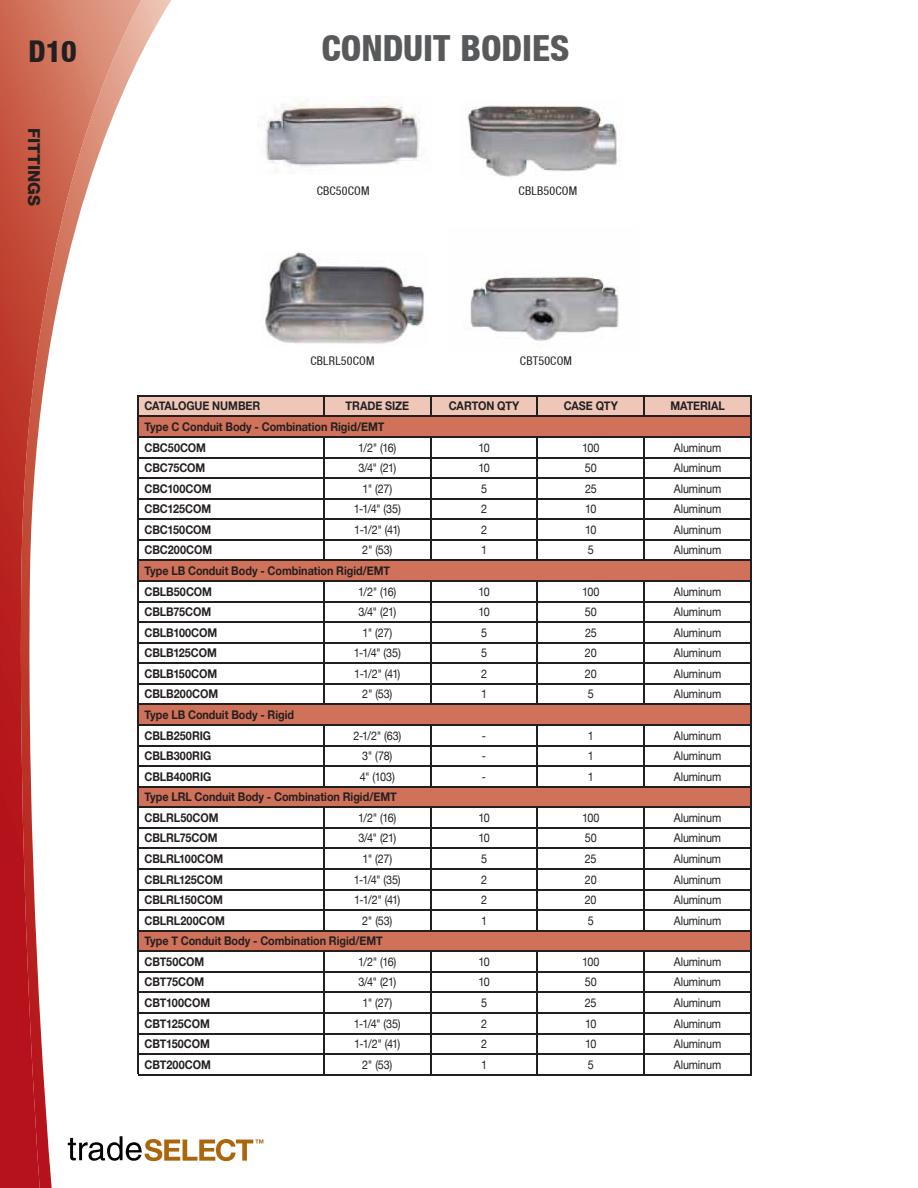
<style>
.page{position:relative;width:918px;height:1188px;background:#fff}
.page>*{position:absolute;margin:0;border:0;box-sizing:border-box;transform-origin:0 0}
.t1{font:800 condensed 36px "Helvetica Neue";letter-spacing:-.005em;color:#58595b}
.t2{font:800 condensed 30px "Helvetica Neue";color:#231f20}
.t3{font:800 16.5px "Helvetica Neue";color:#231f20}
.t4{font:12px "Helvetica Neue";letter-spacing:-.01em;color:#231f20;scale:.9 1}
.t5{font:700 12px/20.5px "Helvetica Neue";letter-spacing:-.005em;color:#231f20;scale:.9 1}
.t6{font:condensed 12px "Helvetica Neue";letter-spacing:.015em;color:#231f20}
</style>
<div class="page">
<img style="left:141px;top:0;width:30px;height:1162px">
<img style="left:0;top:0;width:141px;height:1188px">
<svg style="left:68px;top:1136px;width:195px;height:25px"></svg>
<hr style="left:138px;top:395px;width:186px;height:2px;background:#231f20">
<hr style="left:324px;top:395px;width:107px;height:2px;background:#231f20">
<hr style="left:431px;top:395px;width:106px;height:2px;background:#231f20">
<hr style="left:537px;top:395px;width:107px;height:2px;background:#231f20">
<hr style="left:644px;top:395px;width:108px;height:2px;background:#231f20">
<svg style="left:138px;top:397px;width:614px;height:677px"></svg>
<hr style="left:138px;top:1074px;width:614px;height:1px;background:#231f20">
<img style="left:265px;top:102px;width:156px;height:65px">
<img style="left:265px;top:252px;width:160px;height:92px">
<img style="left:467px;top:105px;width:154px;height:72px">
<img style="left:470px;top:276px;width:149px;height:71px">
<h2 class="t2" style="left:28px;top:33px;width:50px">D10</h2>
<h1 class="t1" style="left:321px;top:26px;width:250px">CONDUIT BODIES</h1>
<h3 class="t3" style="left:44px;top:128px;width:79px;rotate:90deg">FITTINGS</h3>
<p class="t6" style="left:317px;top:184px;width:54px">CBC50COM</p>
<p class="t6" style="left:519px;top:184px;width:60px">CBLB50COM</p>
<p class="t6" style="left:310px;top:354px;width:66px">CBLRL50COM</p>
<p class="t6" style="left:520px;top:354px;width:54px">CBT50COM</p>
<p class="t5" style="left:144px;top:396px;width:130px">CATALOGUE NUMBER</p>
<p class="t5" style="left:346px;top:396px;width:72px">TRADE SIZE</p>
<p class="t5" style="left:449px;top:396px;width:80px">CARTON QTY</p>
<p class="t5" style="left:564px;top:396px;width:62px">CASE QTY</p>
<p class="t5" style="left:670px;top:396px;width:62px">MATERIAL</p>
<p class="t5" style="left:144px;top:416px;width:268px">Type C Conduit Body - Combination Rigid/EMT<br>CBC50COM</p>
<p class="t4" style="left:358px;top:440px;width:44px">1/2" (16)</p>
<p class="t4" style="left:478px;top:440px;width:14px">10</p>
<p class="t4" style="left:582px;top:440px;width:21px">100</p>
<p class="t4" style="left:674px;top:440px;width:54px">Aluminum</p>
<p class="t5" style="left:144px;top:457px;width:69px">CBC75COM</p>
<p class="t4" style="left:358px;top:461px;width:44px">3/4" (21)</p>
<p class="t4" style="left:478px;top:461px;width:14px">10</p>
<p class="t4" style="left:585px;top:461px;width:15px">50</p>
<p class="t4" style="left:674px;top:461px;width:54px">Aluminum</p>
<p class="t5" style="left:144px;top:478px;width:76px">CBC100COM</p>
<p class="t4" style="left:363px;top:481px;width:34px">1" (27)</p>
<p class="t4" style="left:481px;top:481px;width:8px">5</p>
<p class="t4" style="left:585px;top:481px;width:14px">25</p>
<p class="t4" style="left:674px;top:481px;width:54px">Aluminum</p>
<p class="t5" style="left:144px;top:498px;width:76px">CBC125COM</p>
<p class="t4" style="left:354px;top:502px;width:54px">1-1/4" (35)</p>
<p class="t4" style="left:481px;top:502px;width:8px">2</p>
<p class="t4" style="left:585px;top:502px;width:14px">10</p>
<p class="t4" style="left:674px;top:502px;width:54px">Aluminum</p>
<p class="t5" style="left:144px;top:519px;width:76px">CBC150COM</p>
<p class="t4" style="left:354px;top:522px;width:53px">1-1/2" (41)</p>
<p class="t4" style="left:481px;top:522px;width:8px">2</p>
<p class="t4" style="left:585px;top:522px;width:14px">10</p>
<p class="t4" style="left:674px;top:522px;width:54px">Aluminum</p>
<p class="t5" style="left:144px;top:540px;width:77px">CBC200COM</p>
<p class="t4" style="left:362px;top:543px;width:35px">2" (53)</p>
<p class="t4" style="left:481px;top:543px;width:8px">1</p>
<p class="t4" style="left:588px;top:543px;width:8px">5</p>
<p class="t4" style="left:674px;top:543px;width:54px">Aluminum</p>
<p class="t5" style="left:144px;top:560px;width:275px">Type LB Conduit Body - Combination Rigid/EMT<br>CBLB50COM</p>
<p class="t4" style="left:358px;top:584px;width:44px">1/2" (16)</p>
<p class="t4" style="left:478px;top:584px;width:14px">10</p>
<p class="t4" style="left:582px;top:584px;width:21px">100</p>
<p class="t4" style="left:674px;top:584px;width:54px">Aluminum</p>
<p class="t5" style="left:144px;top:601px;width:76px">CBLB75COM</p>
<p class="t4" style="left:358px;top:605px;width:44px">3/4" (21)</p>
<p class="t4" style="left:478px;top:605px;width:14px">10</p>
<p class="t4" style="left:585px;top:605px;width:15px">50</p>
<p class="t4" style="left:674px;top:605px;width:54px">Aluminum</p>
<p class="t5" style="left:144px;top:622px;width:82px">CBLB100COM</p>
<p class="t4" style="left:363px;top:625px;width:34px">1" (27)</p>
<p class="t4" style="left:481px;top:625px;width:8px">5</p>
<p class="t4" style="left:585px;top:625px;width:14px">25</p>
<p class="t4" style="left:674px;top:625px;width:54px">Aluminum</p>
<p class="t5" style="left:144px;top:642px;width:82px">CBLB125COM</p>
<p class="t4" style="left:354px;top:646px;width:54px">1-1/4" (35)</p>
<p class="t4" style="left:481px;top:646px;width:8px">5</p>
<p class="t4" style="left:585px;top:646px;width:15px">20</p>
<p class="t4" style="left:674px;top:646px;width:54px">Aluminum</p>
<p class="t5" style="left:144px;top:663px;width:82px">CBLB150COM</p>
<p class="t4" style="left:354px;top:666px;width:53px">1-1/2" (41)</p>
<p class="t4" style="left:481px;top:666px;width:8px">2</p>
<p class="t4" style="left:585px;top:666px;width:15px">20</p>
<p class="t4" style="left:674px;top:666px;width:54px">Aluminum</p>
<p class="t5" style="left:144px;top:684px;width:83px">CBLB200COM</p>
<p class="t4" style="left:362px;top:687px;width:35px">2" (53)</p>
<p class="t4" style="left:481px;top:687px;width:8px">1</p>
<p class="t4" style="left:588px;top:687px;width:8px">5</p>
<p class="t4" style="left:674px;top:687px;width:54px">Aluminum</p>
<p class="t5" style="left:144px;top:704px;width:168px">Type LB Conduit Body - Rigid<br>CBLB250RIG</p>
<p class="t4" style="left:353px;top:728px;width:55px">2-1/2" (63)</p>
<p class="t4" style="left:482px;top:728px;width:6px">-</p>
<p class="t4" style="left:588px;top:728px;width:8px">1</p>
<p class="t4" style="left:674px;top:728px;width:54px">Aluminum</p>
<p class="t5" style="left:144px;top:745px;width:76px">CBLB300RIG</p>
<p class="t4" style="left:362px;top:749px;width:35px">3" (78)</p>
<p class="t4" style="left:482px;top:749px;width:6px">-</p>
<p class="t4" style="left:588px;top:749px;width:8px">1</p>
<p class="t4" style="left:674px;top:749px;width:54px">Aluminum</p>
<p class="t5" style="left:144px;top:766px;width:76px">CBLB400RIG</p>
<p class="t4" style="left:360px;top:769px;width:40px">4" (103)</p>
<p class="t4" style="left:482px;top:769px;width:6px">-</p>
<p class="t4" style="left:588px;top:769px;width:8px">1</p>
<p class="t4" style="left:674px;top:769px;width:54px">Aluminum</p>
<p class="t5" style="left:144px;top:786px;width:282px">Type LRL Conduit Body - Combination Rigid/EMT<br>CBLRL50COM</p>
<p class="t4" style="left:358px;top:810px;width:44px">1/2" (16)</p>
<p class="t4" style="left:478px;top:810px;width:14px">10</p>
<p class="t4" style="left:582px;top:810px;width:21px">100</p>
<p class="t4" style="left:674px;top:810px;width:54px">Aluminum</p>
<p class="t5" style="left:144px;top:828px;width:83px">CBLRL75COM</p>
<p class="t4" style="left:358px;top:831px;width:44px">3/4" (21)</p>
<p class="t4" style="left:478px;top:831px;width:14px">10</p>
<p class="t4" style="left:585px;top:831px;width:15px">50</p>
<p class="t4" style="left:674px;top:831px;width:54px">Aluminum</p>
<p class="t5" style="left:144px;top:848px;width:89px">CBLRL100COM</p>
<p class="t4" style="left:363px;top:852px;width:34px">1" (27)</p>
<p class="t4" style="left:481px;top:852px;width:8px">5</p>
<p class="t4" style="left:585px;top:852px;width:14px">25</p>
<p class="t4" style="left:674px;top:852px;width:54px">Aluminum</p>
<p class="t5" style="left:144px;top:869px;width:89px">CBLRL125COM</p>
<p class="t4" style="left:354px;top:872px;width:54px">1-1/4" (35)</p>
<p class="t4" style="left:481px;top:872px;width:8px">2</p>
<p class="t4" style="left:585px;top:872px;width:15px">20</p>
<p class="t4" style="left:674px;top:872px;width:54px">Aluminum</p>
<p class="t5" style="left:144px;top:889px;width:89px">CBLRL150COM</p>
<p class="t4" style="left:354px;top:893px;width:53px">1-1/2" (41)</p>
<p class="t4" style="left:481px;top:893px;width:8px">2</p>
<p class="t4" style="left:585px;top:893px;width:15px">20</p>
<p class="t4" style="left:674px;top:893px;width:54px">Aluminum</p>
<p class="t5" style="left:144px;top:910px;width:91px">CBLRL200COM</p>
<p class="t4" style="left:362px;top:913px;width:35px">2" (53)</p>
<p class="t4" style="left:481px;top:913px;width:8px">1</p>
<p class="t4" style="left:588px;top:913px;width:8px">5</p>
<p class="t4" style="left:674px;top:913px;width:54px">Aluminum</p>
<p class="t5" style="left:144px;top:930px;width:266px">Type T Conduit Body - Combination Rigid/EMT<br>CBT50COM</p>
<p class="t4" style="left:358px;top:954px;width:44px">1/2" (16)</p>
<p class="t4" style="left:478px;top:954px;width:14px">10</p>
<p class="t4" style="left:582px;top:954px;width:21px">100</p>
<p class="t4" style="left:674px;top:954px;width:54px">Aluminum</p>
<p class="t5" style="left:144px;top:972px;width:68px">CBT75COM</p>
<p class="t4" style="left:358px;top:975px;width:44px">3/4" (21)</p>
<p class="t4" style="left:478px;top:975px;width:14px">10</p>
<p class="t4" style="left:585px;top:975px;width:15px">50</p>
<p class="t4" style="left:674px;top:975px;width:54px">Aluminum</p>
<p class="t5" style="left:144px;top:992px;width:75px">CBT100COM</p>
<p class="t4" style="left:363px;top:996px;width:34px">1" (27)</p>
<p class="t4" style="left:481px;top:996px;width:8px">5</p>
<p class="t4" style="left:585px;top:996px;width:14px">25</p>
<p class="t4" style="left:674px;top:996px;width:54px">Aluminum</p>
<p class="t5" style="left:144px;top:1013px;width:74px">CBT125COM</p>
<p class="t4" style="left:354px;top:1016px;width:54px">1-1/4" (35)</p>
<p class="t4" style="left:481px;top:1016px;width:8px">2</p>
<p class="t4" style="left:585px;top:1016px;width:14px">10</p>
<p class="t4" style="left:674px;top:1016px;width:54px">Aluminum</p>
<p class="t5" style="left:144px;top:1033px;width:74px">CBT150COM</p>
<p class="t4" style="left:354px;top:1037px;width:53px">1-1/2" (41)</p>
<p class="t4" style="left:481px;top:1037px;width:8px">2</p>
<p class="t4" style="left:585px;top:1037px;width:14px">10</p>
<p class="t4" style="left:674px;top:1037px;width:54px">Aluminum</p>
<p class="t5" style="left:144px;top:1054px;width:75px">CBT200COM</p>
<p class="t4" style="left:362px;top:1057px;width:35px">2" (53)</p>
<p class="t4" style="left:481px;top:1057px;width:8px">1</p>
<p class="t4" style="left:588px;top:1057px;width:8px">5</p>
<p class="t4" style="left:674px;top:1057px;width:54px">Aluminum</p>
</div>
